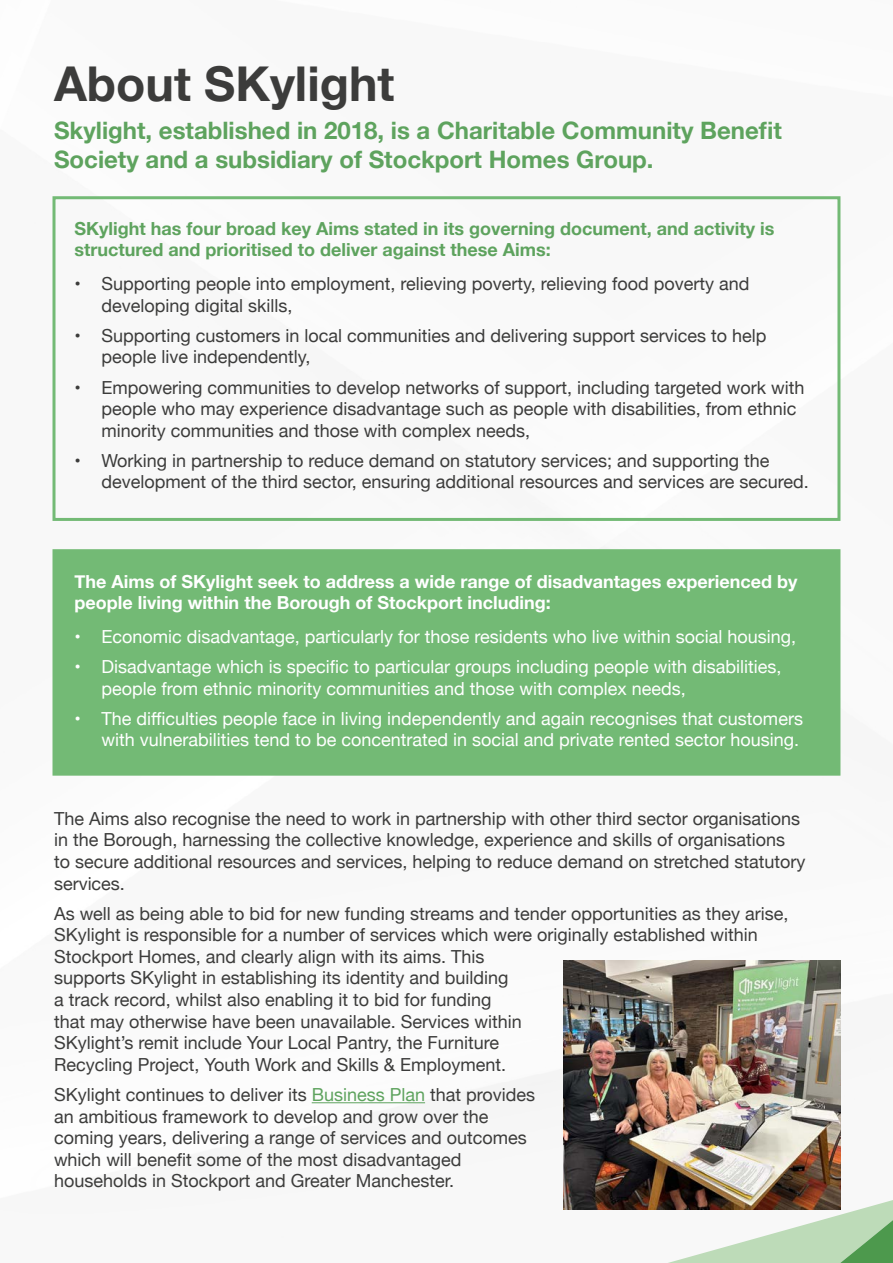
<style>
.page{position:relative;width:893px;height:1263px;background:#fff}
.page>*{position:absolute;margin:0;border:0;box-sizing:border-box;transform-origin:0 0}
.t1{font:700 48px "Helvetica Neue";color:#3c3c3b}
.t2{font:700 24px/28.8px "Helvetica Neue";color:#5ea35e}
.t3{font:18px/21.6px "Helvetica Neue";color:#3c3c3b}
.t4{font:18px/21.6px "Helvetica Neue";color:#fff}
.t5{font:700 18px/21.6px "Helvetica Neue";color:#5ea35e}
.t6{font:700 18px/21.6px "Helvetica Neue";color:#fff}
.s1{color:#5ea35e}
</style>
<div class="page">
<div style="left:52px;top:549px;width:788px;height:227px;background:#73ba75;border:3px solid #73ba75"></div>
<hr style="left:312px;top:1102px;width:113px;height:1px;background:#5ea35e">
<svg style="left:668px;top:1200px;width:225px;height:63px"></svg>
<div style="left:52px;top:196px;width:788px;height:325px;border:3px solid #73ba75"></div>
<img style="left:563px;top:960px;width:277px;height:250px">
<h1 class="t1" style="left:54px;top:46px;width:342px">About SKylight</h1>
<h2 class="t2" style="left:54px;top:117px;width:729px">Skylight, established in 2018, is a Charitable Community Benefit<br>Society and a subsidiary of Stockport Homes Group.</h2>
<p class="t5" style="left:74px;top:218px;width:701px">SKylight has four broad key Aims stated in its governing document, and activity is structured and prioritised to deliver against these Aims:</p>
<p class="t3" style="left:101px;top:274px;width:650px;text-indent:-27px">• Supporting people into employment, relieving poverty, relieving food poverty and developing digital skills,</p>
<p class="t3" style="left:101px;top:326px;width:667px;text-indent:-27px">• Supporting customers in local communities and delivering support services to help people live independently,</p>
<p class="t3" style="left:101px;top:377px;width:704px;text-indent:-27px">• Empowering communities to develop networks of support, including targeted work with people who may experience disadvantage such as people with disabilities, from ethnic minority communities and those with complex needs,</p>
<p class="t3" style="left:101px;top:451px;width:709px;text-indent:-27px">• Working in partnership to reduce demand on statutory services; and supporting the development of the third sector, ensuring additional resources and services are secured.</p>
<p class="t6" style="left:74px;top:571px;width:724px">The Aims of SKylight seek to address a wide range of disadvantages experienced by people living within the Borough of Stockport including:</p>
<p class="t4" style="left:74px;top:627px;width:723px">• Economic disadvantage, particularly for those residents who live within social housing,</p>
<p class="t4" style="left:101px;top:657px;width:682px;text-indent:-27px">• Disadvantage which is specific to particular groups including people with disabilities, people from ethnic minority communities and those with complex needs,</p>
<p class="t4" style="left:74px;top:709px;width:730px;text-align:right">• The difficulties people face in living independently and again recognises that customers with vulnerabilities tend to be concentrated in social and private rented sector housing.</p>
<p class="t3" style="left:54px;top:808px;width:753px">The Aims also recognise the need to work in partnership with other third sector organisations in the Borough, harnessing the collective knowledge, experience and skills of organisations to secure additional resources and services, helping to reduce demand on stretched statutory services.</p>
<p class="t3" style="left:54px;top:903px;width:736px">As well as being able to bid for new funding streams and tender opportunities as they arise, SKylight is responsible for a number of services which were originally established within Stockport Homes, and clearly align with its aims. This<br>supports SKylight in establishing its identity and building<br>a track record, whilst also enabling it to bid for funding<br>that may otherwise have been unavailable. Services within<br>SKylight’s remit include Your Local Pantry, the Furniture<br>Recycling Project, Youth Work and Skills &amp; Employment.</p>
<p class="t3" style="left:54px;top:1085px;width:483px">SKylight continues to deliver its <span class="s1">Business Plan</span> that provides an ambitious framework to develop and grow over the coming years, delivering a range of services and outcomes which will benefit some of the most disadvantaged households in Stockport and Greater Manchester.</p>
</div>
